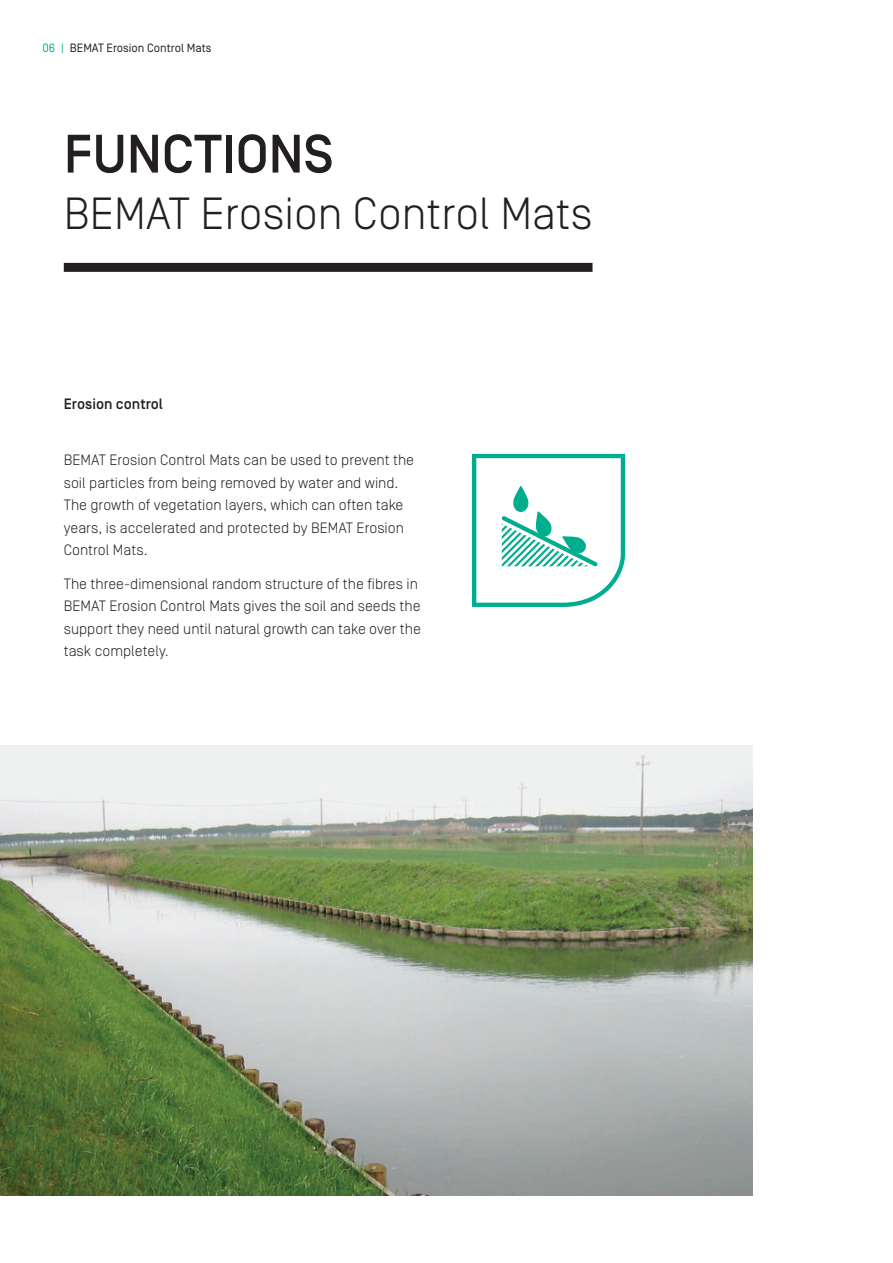
<style>
.page{position:relative;width:893px;height:1263px;background:#fff}
.page>*{position:absolute;margin:0;border:0;box-sizing:border-box;transform-origin:0 0}
.H1_-_36pt{font:500 54px "Simplon Norm";color:#231f20}
.H2_-_30pt_mit_Absatz{font:300 45px "Simplon Norm";color:#231f20}
.Fließtext{font:300 15px/22.5px "Simplon Norm";color:#231f20}
.H4_-_Fließtext_10pt{font:500 15px "Simplon Norm";color:#231f20}
.t1{font:12px "Simplon Norm";color:#231f20}
.s1{color:#00ad8e}
</style>
<div class="page">
<img style="left:0;top:746px;width:753px;height:450px">
<svg style="left:472px;top:454px;width:153px;height:153px"></svg>
<div style="left:64px;top:263px;width:528px;height:9px;background:#231f20"></div>
<p class="t1" style="left:43px;top:42px;width:170px"><span class="s1">06 |</span> BEMAT Erosion Control Mats</p>
<p class="H1_-_36pt" style="left:64px;top:125px;width:271px">FUNCTIONS</p>
<p class="H2_-_30pt_mit_Absatz" style="left:64px;top:189px;width:530px">BEMAT Erosion Control Mats</p>
<p class="H4_-_Fließtext_10pt" style="left:64px;top:396px;width:101px">Erosion control</p>
<p class="Fließtext" style="left:64px;top:449px;width:352px">BEMAT Erosion Control Mats can be used to prevent the soil particles from being removed by water and wind.<br>The growth of vegetation layers, which can often take years, is accelerated and protected by BEMAT Erosion Control Mats.</p>
<p class="Fließtext" style="left:64px;top:573px;width:359px">The three-dimensional random structure of the fibres in BEMAT Erosion Control Mats gives the soil and seeds the support they need until natural growth can take over the task completely.</p>
</div>
